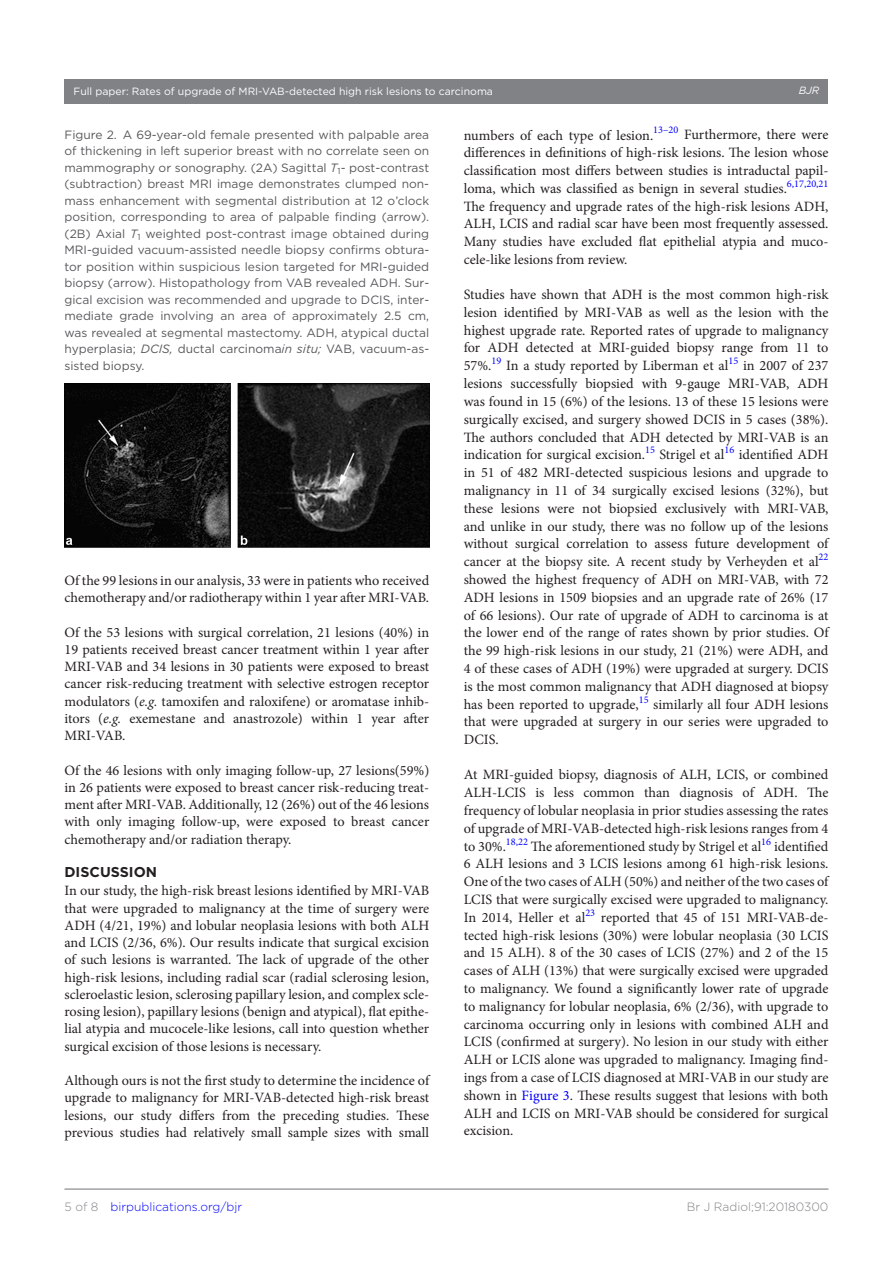
<style>
.page{position:relative;width:893px;height:1263px;background:#fff}
.page>*{position:absolute;margin:0;border:0;box-sizing:border-box;transform-origin:0 0}
.t1{font:14.25px/17.9px "Minion Pro";color:#231f20;text-align:justify}
.t2{font:700 14.25px "Gotham";color:#231f20}
.t3{font:12px/16.5px "Gotham";color:#57585a;text-align:justify}
.t4{font:300 12px "Gotham";color:#00f}
.t5{font:300 12px "Gotham";color:#808285}
.t6{font:10.5px "Gotham";color:#fff}
.t7{font:italic 10.5px "Gotham";color:#fff}
.s1{font-style:italic}
.s2{color:#00f}
.s3{color:#808285}
</style>
<div class="page">
<hr style="left:64px;top:1188px;width:764px;height:2px;background:#808285">
<div style="left:64px;top:79px;width:764px;height:24px;background:#808285"></div>
<img style="left:64px;top:384px;width:365px;height:163px">
<p class="t6" style="left:74px;top:85px;width:421px">Full paper: Rates of upgrade of MRI-VAB-detected high risk lesions to carcinoma</p>
<p class="t7" style="left:799px;top:85px;width:22px">BJR</p>
<p class="t3" style="left:64px;top:126px;width:366px">Figure 2. A 69-year-old female presented with palpable area of thickening in left superior breast with no correlate seen on mammography or sonography. (2A) Sagittal <span class="s1">T</span><sub>1</sub>- post-contrast (subtraction) breast MRI image demonstrates clumped non&shy;mass enhancement with segmental distribution at 12 o’clock position, corresponding to area of palpable finding (arrow). (2B) Axial <span class="s1">T</span><sub>1</sub> weighted post-contrast image obtained during MRI-guided vacuum-assisted needle biopsy confirms obtura&shy;tor position within suspicious lesion targeted for MRI-guided biopsy (arrow). Histopathology from VAB revealed ADH. Sur&shy;gical excision was recommended and upgrade to DCIS, inter&shy;mediate grade involving an area of approximately 2.5 cm, was revealed at segmental mastectomy. ADH, atypical ductal hyperplasia; <span class="s1">DCIS,</span> ductal carcinoma<span class="s1">in situ;</span> VAB, vacuum-as&shy;sisted biopsy.</p>
<p class="t1" style="left:64px;top:572px;width:366px;line-height:17.2px">Of the 99 lesions in our analysis, 33 were in patients who received chemotherapy and/or radiotherapy within 1 year after MRI-VAB.</p>
<p class="t1" style="left:64px;top:623px;width:366px;line-height:17.2px">Of the 53 lesions with surgical correlation, 21 lesions (40%) in 19 patients received breast cancer treatment within 1 year after MRI-VAB and 34 lesions in 30 patients were exposed to breast cancer risk-reducing treatment with selective estrogen receptor modulators (<span class="s1">e.g.</span> tamoxifen and raloxifene) or aromatase inhib&shy;itors (<span class="s1">e.g.</span> exemestane and anastrozole) within 1 year after MRI-VAB.</p>
<p class="t1" style="left:64px;top:761px;width:366px;line-height:17.2px">Of the 46 lesions with only imaging follow-up, 27 lesions(59%) in 26 patients were exposed to breast cancer risk-reducing treat&shy;ment after MRI-VAB. Additionally, 12 (26%) out of the 46 lesions with only imaging follow-up, were exposed to breast cancer chemotherapy and/or radiation therapy.</p>
<p class="t2" style="left:64px;top:863px;width:94px">DISCUSSION</p>
<p class="t1" style="left:64px;top:882px;width:366px;line-height:17.2px">In our study, the high-risk breast lesions identified by MRI-VAB that were upgraded to malignancy at the time of surgery were ADH (4/21, 19%) and lobular neoplasia lesions with both ALH and LCIS (2/36, 6%). Our results indicate that surgical excision of such lesions is warranted. The lack of upgrade of the other high-risk lesions, including radial scar (radial sclerosing lesion, scleroelastic lesion, sclerosing papillary lesion, and complex scle&shy;rosing lesion), papillary lesions (benign and atypical), flat epithe&shy;lial atypia and mucocele-like lesions, call into question whether surgical excision of those lesions is necessary.</p>
<p class="t1" style="left:64px;top:1072px;width:366px;line-height:17.2px">Although ours is not the first study to determine the incidence of upgrade to malignancy for MRI-VAB-detected high-risk breast lesions, our study differs from the preceding studies. These previous studies had relatively small sample sizes with small</p>
<p class="t1" style="left:464px;top:126px;width:366px">numbers of each type of lesion.<sup>13–20</sup> Furthermore, there were differences in definitions of high-risk lesions. The lesion whose classification most differs between studies is intraductal papil&shy;loma, which was classified as benign in several studies.<sup>6,17,20,21<br></sup>The frequency and upgrade rates of the high-risk lesions ADH, ALH, LCIS and radial scar have been most frequently assessed.<br>Many studies have excluded flat epithelial atypia and muco&shy;cele-like lesions from review.</p>
<p class="t1" style="left:464px;top:286px;width:366px">Studies have shown that ADH is the most common high-risk lesion identified by MRI-VAB as well as the lesion with the highest upgrade rate. Reported rates of upgrade to malignancy for ADH detected at MRI-guided biopsy range from 11 to 57%.<sup>19</sup> In a study reported by Liberman et al<sup>15</sup> in 2007 of 237 lesions successfully biopsied with 9-gauge MRI-VAB, ADH was found in 15 (6%) of the lesions. 13 of these 15 lesions were surgically excised, and surgery showed DCIS in 5 cases (38%).<br>The authors concluded that ADH detected by MRI-VAB is an indication for surgical excision.<sup>15</sup> Strigel et al<sup>16</sup> identified ADH in 51 of 482 MRI-detected suspicious lesions and upgrade to malignancy in 11 of 34 surgically excised lesions (32%), but these lesions were not biopsied exclusively with MRI-VAB, and unlike in our study, there was no follow up of the lesions without surgical correlation to assess future development of cancer at the biopsy site. A recent study by Verheyden et al<sup>22 </sup>showed the highest frequency of ADH on MRI-VAB, with 72<br>ADH lesions in 1509 biopsies and an upgrade rate of 26% (17 of 66 lesions). Our rate of upgrade of ADH to carcinoma is at the lower end of the range of rates shown by prior studies. Of the 99 high-risk lesions in our study, 21 (21%) were ADH, and 4 of these cases of ADH (19%) were upgraded at surgery. DCIS is the most common malignancy that ADH diagnosed at biopsy has been reported to upgrade,<sup>15</sup> similarly all four ADH lesions that were upgraded at surgery in our series were upgraded to DCIS.</p>
<p class="t1" style="left:464px;top:766px;width:366px">At MRI-guided biopsy, diagnosis of ALH, LCIS, or combined ALH-LCIS is less common than diagnosis of ADH. The frequency of lobular neoplasia in prior studies assessing the rates of upgrade of MRI-VAB-detected high-risk lesions ranges from 4 to 30%.<sup>18,22</sup> The aforementioned study by Strigel et al<sup>16</sup> identified 6 ALH lesions and 3 LCIS lesions among 61 high-risk lesions.<br>One of the two cases of ALH (50%) and neither of the two cases of LCIS that were surgically excised were upgraded to malignancy.<br>In 2014, Heller et al<sup>23</sup> reported that 45 of 151 MRI-VAB-de&shy;tected high-risk lesions (30%) were lobular neoplasia (30 LCIS and 15 ALH). 8 of the 30 cases of LCIS (27%) and 2 of the 15 cases of ALH (13%) that were surgically excised were upgraded to malignancy. We found a significantly lower rate of upgrade to malignancy for lobular neoplasia, 6% (2/36), with upgrade to carcinoma occurring only in lesions with combined ALH and LCIS (confirmed at surgery). No lesion in our study with either ALH or LCIS alone was upgraded to malignancy. Imaging find&shy;ings from a case of LCIS diagnosed at MRI-VAB in our study are shown in <span class="s2">Figure 3</span>. These results suggest that lesions with both ALH and LCIS on MRI-VAB should be considered for surgical excision.</p>
<p class="t4" style="left:64px;top:1199px;width:179px"><span class="s3">5 of 8</span> birpublications.org/bjr</p>
<p class="t5" style="left:687px;top:1199px;width:143px">Br J Radiol;91:20180300</p>
</div>
